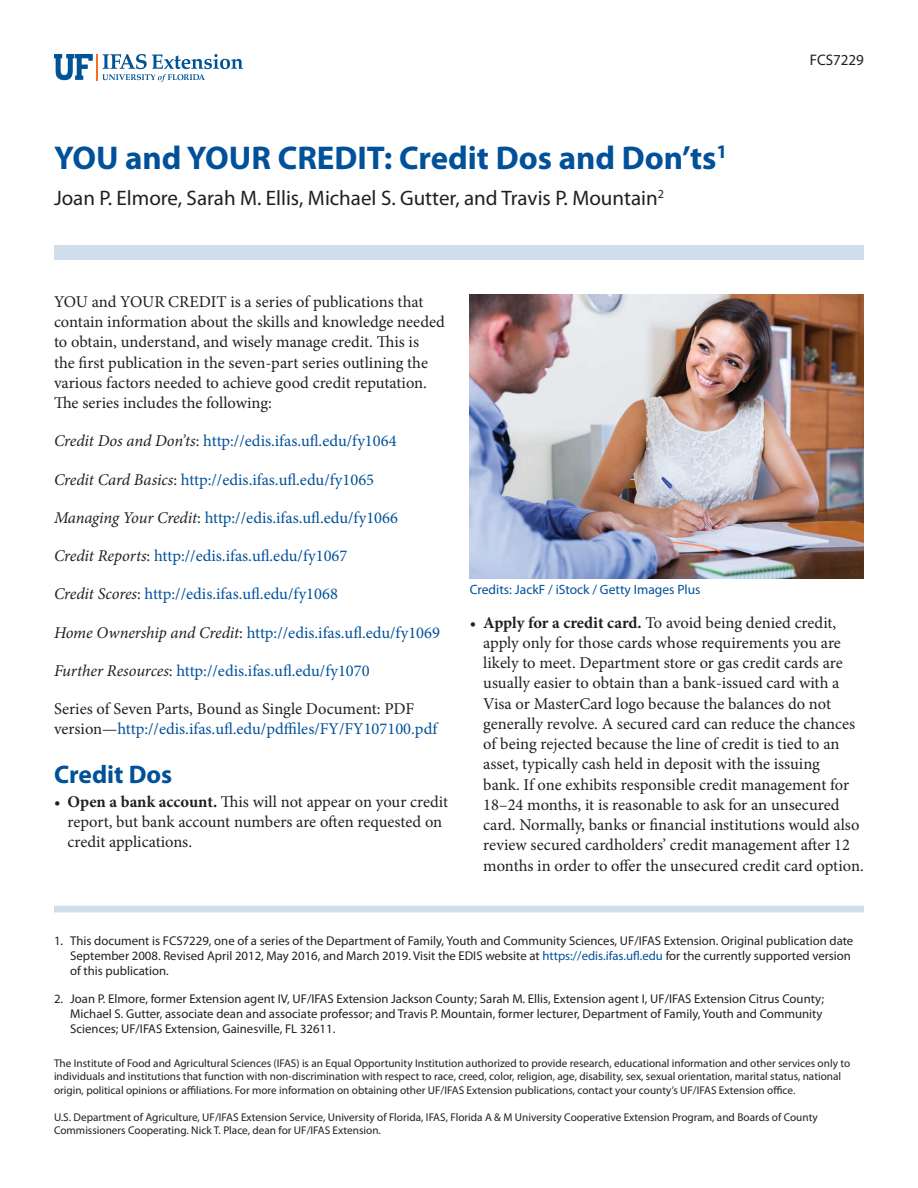
<style>
.page{position:relative;width:918px;height:1188px;background:#fff}
.page>*{position:absolute;margin:0;border:0;box-sizing:border-box;transform-origin:0 0}
.TitleRegular{font:700 33px "Myriad Pro";color:#01519a}
.SectionHeading0{font:700 25.5px "Myriad Pro";color:#01519a}
.Author{font:21px "Myriad Pro";color:#231f20}
.Paragraph{font:16.5px/20.2px "Minion Pro";color:#231f20}
.Paragraph-2{font:16.5px "Minion Pro";color:#01519a}
.PubNumber{font:15.3px "Myriad Pro";color:#231f20}
.FigureCaption{font:13.5px "Myriad Pro";color:#01519a}
.t1{font:12.75px/15.3px "Myriad Pro";color:#231f20}
.Disclaimer{font:11.25px/13.5px "Myriad Pro";color:#231f20}
.s1{font-style:italic;color:#231f20}
.s2{color:#231f20}
.s3{color:#01519a}
.s4{font-weight:700}
</style>
<div class="page">
<svg style="left:54px;top:54px;width:189px;height:28px"></svg>
<div style="left:54px;top:245px;width:810px;height:15px;background:#d0deeb"></div>
<div style="left:54px;top:906px;width:810px;height:6px;background:#d0deeb"></div>
<img style="left:470px;top:295px;width:394px;height:284px">
<p class="TitleRegular" style="left:54px;top:136px;width:675px">YOU and YOUR CREDIT: Credit Dos and Don’ts<sup>1</sup></p>
<p class="Author" style="left:54px;top:185px;width:611px">Joan P. Elmore, Sarah M. Ellis, Michael S. Gutter, and Travis P. Mountain<sup>2</sup></p>
<p class="PubNumber" style="left:810px;top:51px;width:56px">FCS7229</p>
<p class="Paragraph" style="left:54px;top:292px;width:392px">YOU and YOUR CREDIT is a series of publications that contain information about the skills and knowledge needed to obtain, understand, and wisely manage credit. This is<br>the first publication in the seven-part series outlining the various factors needed to achieve good credit reputation.<br>The series includes the following:</p>
<p class="Paragraph-2" style="left:54px;top:430px;width:344px"><span class="s1">Credit Dos and Don’ts</span><span class="s2">:</span> http://edis.ifas.ufl.edu/fy1064</p>
<p class="Paragraph-2" style="left:54px;top:468px;width:322px"><span class="s1">Credit Card Basics</span><span class="s2">:</span> http://edis.ifas.ufl.edu/fy1065</p>
<p class="Paragraph-2" style="left:54px;top:507px;width:346px"><span class="s1">Managing Your Credit</span><span class="s2">:</span> http://edis.ifas.ufl.edu/fy1066</p>
<p class="Paragraph-2" style="left:54px;top:545px;width:295px"><span class="s1">Credit Reports</span><span class="s2">:</span> http://edis.ifas.ufl.edu/fy1067</p>
<p class="Paragraph-2" style="left:54px;top:583px;width:285px"><span class="s1">Credit Scores</span><span class="s2">:</span> http://edis.ifas.ufl.edu/fy1068</p>
<p class="Paragraph-2" style="left:54px;top:621px;width:388px"><span class="s1">Home Ownership and Credit</span><span class="s2">:</span> http://edis.ifas.ufl.edu/fy1069</p>
<p class="Paragraph-2" style="left:54px;top:660px;width:317px"><span class="s1">Further Resources</span><span class="s2">:</span> http://edis.ifas.ufl.edu/fy1070</p>
<p class="Paragraph" style="left:54px;top:699px;width:385px">Series of Seven Parts, Bound as Single Document: PDF version—<span class="s3">http://edis.ifas.ufl.edu/pdffiles/FY/FY107100.pdf</span></p>
<p class="SectionHeading0" style="left:54px;top:758px;width:120px">Credit Dos</p>
<p class="Paragraph" style="left:68px;top:791px;width:382px;text-indent:-14px">• <span class="s4">Open a bank account.</span> This will not appear on your credit report, but bank account numbers are often requested on credit applications.</p>
<p class="FigureCaption" style="left:470px;top:581px;width:232px">Credits: JackF / iStock / Getty Images Plus</p>
<p class="Paragraph" style="left:483px;top:612px;width:382px;text-indent:-14px">• <span class="s4">Apply for a credit card.</span> To avoid being denied credit, apply only for those cards whose requirements you are likely to meet. Department store or gas credit cards are usually easier to obtain than a bank-issued card with a Visa or MasterCard logo because the balances do not generally revolve. A secured card can reduce the chances of being rejected because the line of credit is tied to an asset, typically cash held in deposit with the issuing<br>bank. If one exhibits responsible credit management for 18–24 months, it is reasonable to ask for an unsecured card. Normally, banks or financial institutions would also review secured cardholders’ credit management after 12 months in order to offer the unsecured credit card option.</p>
<p class="t1" style="left:70px;top:933px;width:785px;text-indent:-16px">1. This document is FCS7229, one of a series of the Department of Family, Youth and Community Sciences, UF/IFAS Extension. Original publication date<br>September 2008. Revised April 2012, May 2016, and March 2019. Visit the EDIS website at <span class="s3">https://edis.ifas.ufl.edu</span> for the currently supported version of this publication.</p>
<p class="t1" style="left:70px;top:990px;width:755px;text-align:justify;text-indent:-16px">2. Joan P. Elmore, former Extension agent IV, UF/IFAS Extension Jackson County; Sarah M. Ellis, Extension agent I, UF/IFAS Extension Citrus County; Michael S. Gutter, associate dean and associate professor; and Travis P. Mountain, former lecturer, Department of Family, Youth and Community Sciences; UF/IFAS Extension, Gainesville, FL 32611.</p>
<p class="Disclaimer" style="left:54px;top:1056px;width:798px">The Institute of Food and Agricultural Sciences (IFAS) is an Equal Opportunity Institution authorized to provide research, educational information and other services only to individuals and institutions that function with non-discrimination with respect to race, creed, color, religion, age, disability, sex, sexual orientation, marital status, national origin, political opinions or affiliations. For more information on obtaining other UF/IFAS Extension publications, contact your county’s UF/IFAS Extension office.</p>
<p class="Disclaimer" style="left:54px;top:1110px;width:765px">U.S. Department of Agriculture, UF/IFAS Extension Service, University of Florida, IFAS, Florida A &amp; M University Cooperative Extension Program, and Boards of County<br>Commissioners Cooperating. Nick T. Place, dean for UF/IFAS Extension.</p>
</div>
